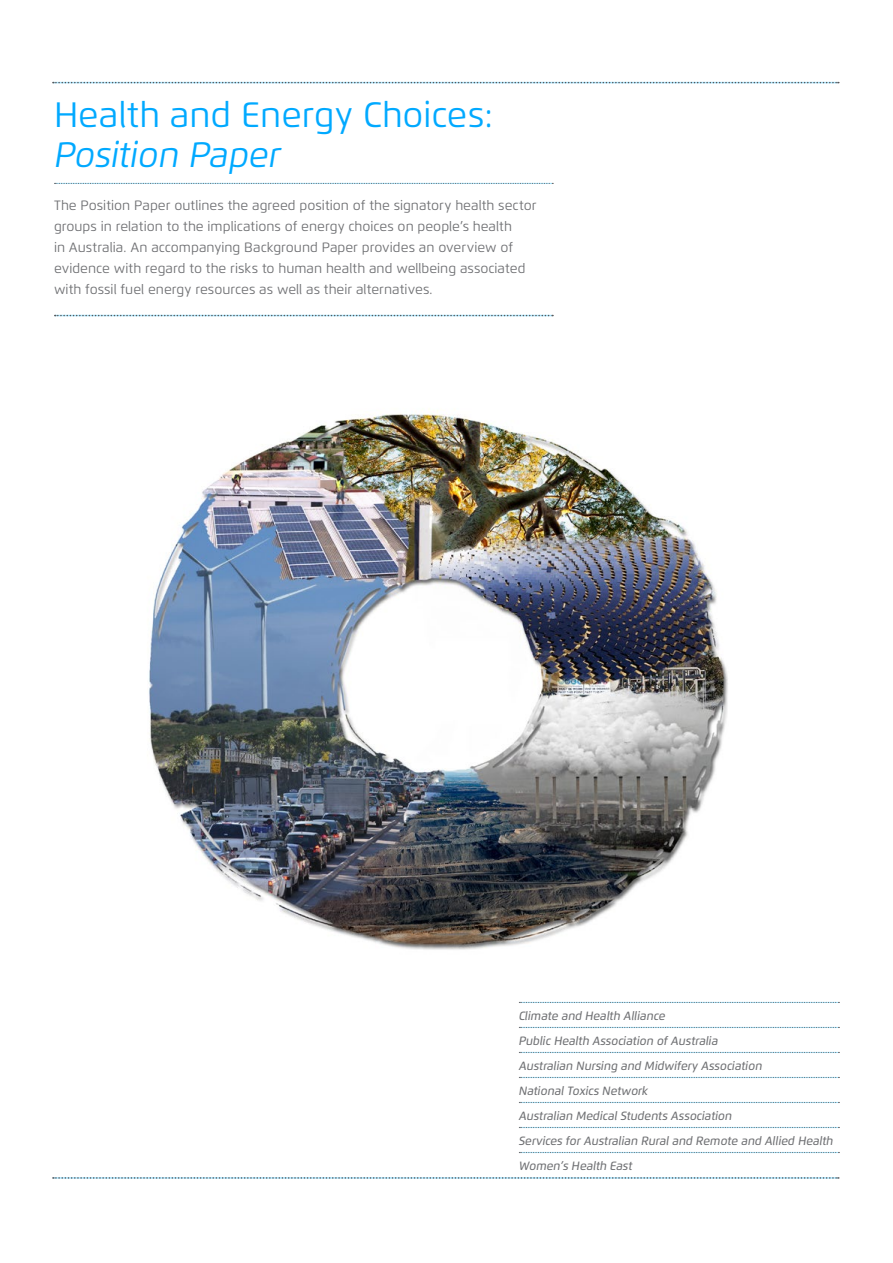
<style>
.page{position:relative;width:893px;height:1263px;background:#fff}
.page>*{position:absolute;margin:0;border:0;box-sizing:border-box;transform-origin:0 0}
.t1{font:35.25px "Flexo";color:#00a9ff}
.t2{font:italic 35.25px "Flexo";color:#00a9ff}
.t3{font:13.5px/21px "Flexo";color:#6f7073}
.t4{font:italic 500 12px/25px "Flexo";color:#6f7073}
</style>
<div class="page">
<svg style="left:55px;top:183px;width:498px;height:1px"></svg>
<svg style="left:55px;top:315px;width:498px;height:1px"></svg>
<svg style="left:53px;top:1177px;width:786px;height:2px;background:#a0c2d1"></svg>
<svg style="left:53px;top:82px;width:786px;height:1px"></svg>
<img style="left:149px;top:410px;width:579px;height:540px">
<svg style="left:519px;top:1002px;width:320px;height:1px"></svg>
<svg style="left:519px;top:1027px;width:320px;height:1px"></svg>
<svg style="left:519px;top:1052px;width:320px;height:1px"></svg>
<svg style="left:519px;top:1077px;width:320px;height:1px"></svg>
<svg style="left:519px;top:1102px;width:320px;height:1px"></svg>
<svg style="left:519px;top:1127px;width:320px;height:1px"></svg>
<svg style="left:519px;top:1152px;width:320px;height:1px"></svg>
<h1 class="t1" style="left:54px;top:93px;width:440px">Health and Energy Choices:</h1>
<h1 class="t2" style="left:54px;top:134px;width:228px">Position Paper</h1>
<p class="t3" style="left:54px;top:194px;width:484px">The Position Paper outlines the agreed position of the signatory health sector groups in relation to the implications of energy choices on people’s health<br>in Australia. An accompanying Background Paper provides an overview of evidence with regard to the risks to human health and wellbeing associated with fossil fuel energy resources as well as their alternatives.</p>
<p class="t4" style="left:519px;top:1003px;width:316px">Climate and Health Alliance<br>Public Health Association of Australia<br>Australian Nursing and Midwifery Association<br>National Toxics Network<br>Australian Medical Students Association<br>Services for Australian Rural and Remote and Allied Health Women’s Health East</p>
</div>
